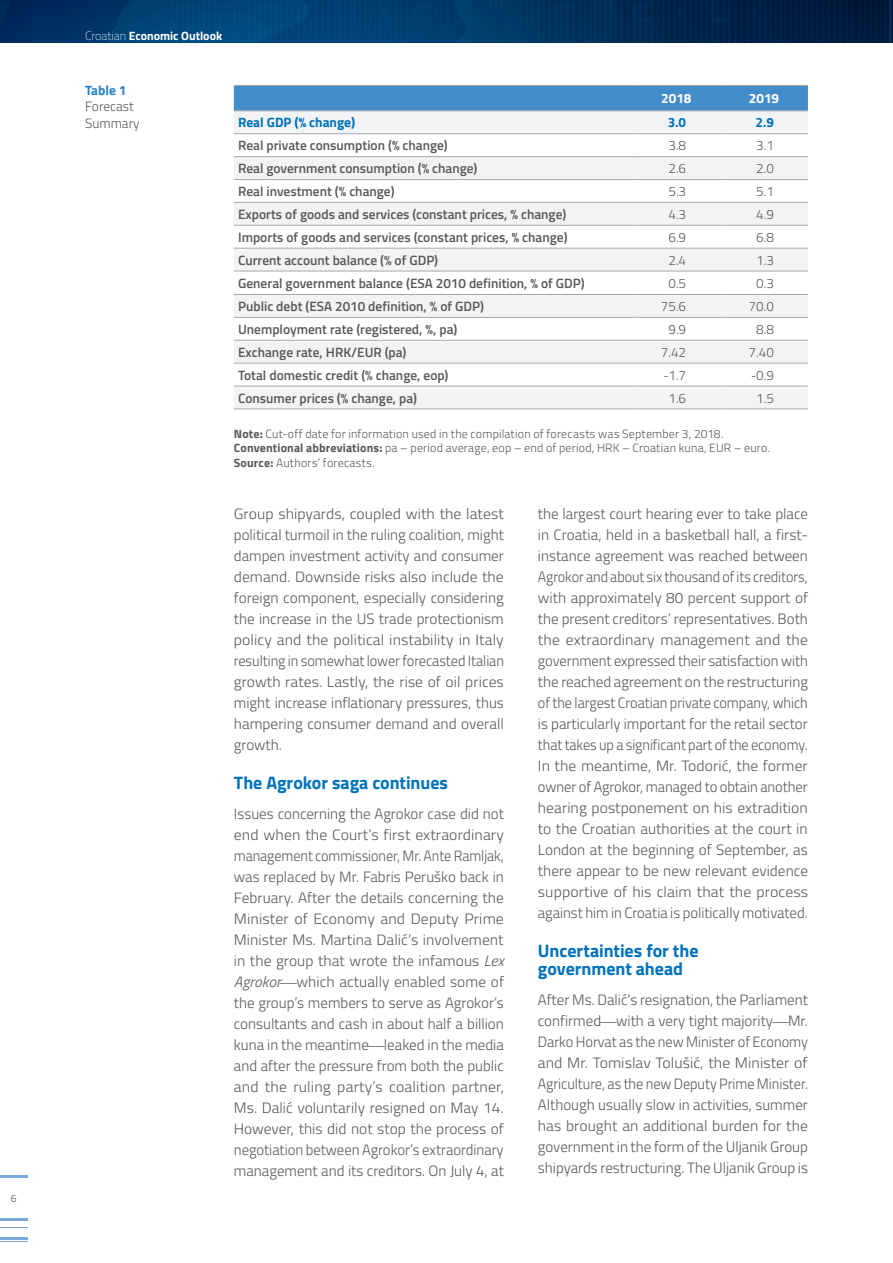
<style>
.page{position:relative;width:893px;height:1263px;background:#fff}
.page>*{position:absolute;margin:0;border:0;box-sizing:border-box;transform-origin:0 0}
.t1{font:700 18px/18px "Titillium";letter-spacing:-.005em;color:#0072bc}
.t2{font:300 15px/21px "Titillium";color:#57585a;text-align:justify}
.t3{font:300 15px/21px "Titillium";color:#57585a;text-align:justify;scale:1.05 1}
.t4{font:600 13.5px "Titillium";color:#57585a}
.t5{font:13.5px "Titillium Light Upright";color:#57585a}
.t6{font:700 13.5px "Titillium";color:#0072bc}
.t7{font:300 13.5px/16.2px "Titillium";color:#57585a}
.t8{font:700 13.5px "Titillium";color:#fff}
.t9{font:13.5px "Titillium Bold Upright";color:#0072bc}
.t10{font:700 13.5px "Titillium";color:#2783c5}
.t11{font:300 12px/14.4px "Titillium";letter-spacing:.015em;color:#57585a}
.t12{font:700 12px "Titillium";color:#fff}
.t13{font:300 10.5px "Titillium";color:#57585a}
.s1{font-weight:100}
.s2{font-weight:700}
.s3{font-style:italic}
</style>
<div class="page">
<img style="left:0;top:0;width:892px;height:43px">
<hr style="left:0;top:1218px;width:28px;height:2px;background:#7ca7d8">
<hr style="left:0;top:1237px;width:28px;height:2px;background:#7ca7d8">
<svg style="left:0;top:1227px;width:28px;height:1px"></svg>
<svg style="left:0;top:1241px;width:28px;height:1px"></svg>
<hr style="left:0;top:1175px;width:28px;height:3px;background:#7ca7d8">
<div style="left:234px;top:86px;width:574px;height:24px;background:#448dcb"></div>
<div style="left:234px;top:111px;width:574px;height:297px;background:#f2f3f4"></div>
<svg style="left:234px;top:134px;width:574px;height:252px"></svg>
<hr style="left:234px;top:85px;width:398px;height:1px;background:#a8a9ad">
<hr style="left:632px;top:85px;width:88px;height:1px;background:#a8a9ad">
<hr style="left:720px;top:85px;width:88px;height:1px;background:#a8a9ad">
<hr style="left:234px;top:110px;width:398px;height:1px;background:#a8a9ad">
<hr style="left:632px;top:110px;width:88px;height:1px;background:#a8a9ad">
<hr style="left:720px;top:110px;width:88px;height:1px;background:#a8a9ad">
<hr style="left:234px;top:133px;width:398px;height:1px;background:#a8a9ad">
<hr style="left:632px;top:133px;width:88px;height:1px;background:#a8a9ad">
<hr style="left:720px;top:133px;width:88px;height:1px;background:#a8a9ad">
<hr style="left:234px;top:156px;width:398px;height:1px;background:#a8a9ad">
<hr style="left:632px;top:156px;width:88px;height:1px;background:#a8a9ad">
<hr style="left:720px;top:156px;width:88px;height:1px;background:#a8a9ad">
<hr style="left:234px;top:179px;width:398px;height:1px;background:#a8a9ad">
<hr style="left:632px;top:179px;width:88px;height:1px;background:#a8a9ad">
<hr style="left:720px;top:179px;width:88px;height:1px;background:#a8a9ad">
<hr style="left:234px;top:202px;width:398px;height:1px;background:#a8a9ad">
<hr style="left:632px;top:202px;width:88px;height:1px;background:#a8a9ad">
<hr style="left:720px;top:202px;width:88px;height:1px;background:#a8a9ad">
<hr style="left:234px;top:225px;width:398px;height:1px;background:#a8a9ad">
<hr style="left:632px;top:225px;width:88px;height:1px;background:#a8a9ad">
<hr style="left:720px;top:225px;width:88px;height:1px;background:#a8a9ad">
<hr style="left:234px;top:248px;width:398px;height:1px;background:#a8a9ad">
<hr style="left:632px;top:248px;width:88px;height:1px;background:#a8a9ad">
<hr style="left:720px;top:248px;width:88px;height:1px;background:#a8a9ad">
<hr style="left:234px;top:271px;width:398px;height:1px;background:#a8a9ad">
<hr style="left:632px;top:271px;width:88px;height:1px;background:#a8a9ad">
<hr style="left:720px;top:271px;width:88px;height:1px;background:#a8a9ad">
<hr style="left:234px;top:294px;width:398px;height:1px;background:#a8a9ad">
<hr style="left:632px;top:294px;width:88px;height:1px;background:#a8a9ad">
<hr style="left:720px;top:294px;width:88px;height:1px;background:#a8a9ad">
<hr style="left:234px;top:317px;width:398px;height:1px;background:#a8a9ad">
<hr style="left:632px;top:317px;width:88px;height:1px;background:#a8a9ad">
<hr style="left:720px;top:317px;width:88px;height:1px;background:#a8a9ad">
<hr style="left:234px;top:340px;width:398px;height:1px;background:#a8a9ad">
<hr style="left:632px;top:340px;width:88px;height:1px;background:#a8a9ad">
<hr style="left:720px;top:340px;width:88px;height:1px;background:#a8a9ad">
<hr style="left:234px;top:363px;width:398px;height:1px;background:#a8a9ad">
<hr style="left:632px;top:363px;width:88px;height:1px;background:#a8a9ad">
<hr style="left:720px;top:363px;width:88px;height:1px;background:#a8a9ad">
<hr style="left:234px;top:386px;width:398px;height:1px;background:#a8a9ad">
<hr style="left:632px;top:386px;width:88px;height:1px;background:#a8a9ad">
<hr style="left:720px;top:386px;width:88px;height:1px;background:#a8a9ad">
<hr style="left:234px;top:408px;width:398px;height:1px;background:#a8a9ad">
<hr style="left:632px;top:408px;width:88px;height:1px;background:#a8a9ad">
<hr style="left:720px;top:408px;width:88px;height:1px;background:#a8a9ad">
<p class="t13" style="left:11px;top:1191px;width:7px">6</p>
<p class="t12" style="left:85px;top:27px;width:139px"><span class="s1">Croatian</span> Economic Outlook</p>
<p class="t10" style="left:85px;top:80px;width:43px">Table 1</p>
<p class="t7" style="left:85px;top:98px;width:56px">Forecast<br>Summary</p>
<p class="t8" style="left:661px;top:88px;width:32px">2018</p>
<p class="t8" style="left:749px;top:88px;width:32px">2019</p>
<p class="t6" style="left:238px;top:112px;width:119px">Real GDP (% change)</p>
<p class="t9" style="left:668px;top:112px;width:20px">3.0</p>
<p class="t9" style="left:756px;top:112px;width:20px">2.9</p>
<p class="t4" style="left:238px;top:135px;width:211px">Real private consumption (% change)</p>
<p class="t5" style="left:668px;top:136px;width:19px">3.8</p>
<p class="t5" style="left:756px;top:136px;width:19px">3.1</p>
<p class="t4" style="left:238px;top:158px;width:241px">Real government consumption (% change)</p>
<p class="t5" style="left:668px;top:159px;width:19px">2.6</p>
<p class="t5" style="left:756px;top:159px;width:19px">2.0</p>
<p class="t4" style="left:238px;top:181px;width:158px">Real investment (% change)</p>
<p class="t5" style="left:668px;top:181px;width:19px">5.3</p>
<p class="t5" style="left:756px;top:181px;width:19px">5.1</p>
<p class="t4" style="left:238px;top:204px;width:330px">Exports of goods and services (constant prices, % change)</p>
<p class="t5" style="left:668px;top:204px;width:19px">4.3</p>
<p class="t5" style="left:756px;top:204px;width:19px">4.9</p>
<p class="t4" style="left:238px;top:227px;width:331px">Imports of goods and services (constant prices, % change)</p>
<p class="t5" style="left:668px;top:227px;width:19px">6.9</p>
<p class="t5" style="left:756px;top:227px;width:19px">6.8</p>
<p class="t4" style="left:238px;top:250px;width:201px">Current account balance (% of GDP)</p>
<p class="t5" style="left:668px;top:250px;width:19px">2.4</p>
<p class="t5" style="left:756px;top:250px;width:19px">1.3</p>
<p class="t4" style="left:238px;top:273px;width:348px">General government balance (ESA 2010 definition, % of GDP)</p>
<p class="t5" style="left:668px;top:273px;width:19px">0.5</p>
<p class="t5" style="left:756px;top:273px;width:19px">0.3</p>
<p class="t4" style="left:238px;top:296px;width:247px">Public debt (ESA 2010 definition, % of GDP)</p>
<p class="t5" style="left:661px;top:296px;width:27px">75.6</p>
<p class="t5" style="left:749px;top:296px;width:27px">70.0</p>
<p class="t4" style="left:238px;top:319px;width:221px">Unemployment rate (registered, %, pa)</p>
<p class="t5" style="left:668px;top:319px;width:19px">9.9</p>
<p class="t5" style="left:756px;top:319px;width:19px">8.8</p>
<p class="t4" style="left:238px;top:342px;width:170px">Exchange rate, HRK/EUR (pa)</p>
<p class="t5" style="left:661px;top:342px;width:27px">7.42</p>
<p class="t5" style="left:749px;top:342px;width:27px">7.40</p>
<p class="t4" style="left:238px;top:365px;width:212px">Total domestic credit (% change, eop)</p>
<p class="t5" style="left:663px;top:365px;width:24px">-1.7</p>
<p class="t5" style="left:751px;top:365px;width:24px">-0.9</p>
<p class="t4" style="left:238px;top:388px;width:181px">Consumer prices (% change, pa)</p>
<p class="t5" style="left:668px;top:388px;width:19px">1.6</p>
<p class="t5" style="left:756px;top:388px;width:19px">1.5</p>
<p class="t11" style="left:234px;top:426px;width:538px"><span class="s2">Note:</span> Cut-off date for information used in the compilation of forecasts was September 3, 2018.<br><span class="s2">Conventional abbreviations:</span> pa – period average, eop – end of period, HRK – Croatian kuna, EUR – euro.<br><span class="s2">Source:</span> Authors’ forecasts.</p>
<p class="t3" style="left:234px;top:502px;width:259px">Group shipyards, coupled with the latest political turmoil in the ruling coalition, might dampen investment activity and consumer demand. Downside risks also include the foreign component, especially considering the increase in the US trade protectionism policy and the political instability in Italy resulting in somewhat lower forecasted Italian growth rates. Lastly, the rise of oil prices might increase inflationary pressures, thus hampering consumer demand and overall growth.</p>
<p class="t1" style="left:234px;top:773px;width:216px">The Agrokor saga continues</p>
<p class="t2" style="left:234px;top:802px;width:272px">Issues concerning the Agrokor case did not end when the Court’s first extraordinary management commissioner, Mr. Ante Ramljak, was replaced by Mr. Fabris Peruško back in February. After the details concerning the Minister of Economy and Deputy Prime Minister Ms. Martina Dalić’s involvement in the group that wrote the infamous <span class="s3">Lex Agrokor</span> which actually enabled some of the group’s members to serve as Agrokor’s consultants and cash in about half a billion kuna in the meantime leaked in the media and after the pressure from both the public and the ruling party’s coalition partner, Ms. Dalić voluntarily resigned on May 14.<br>However, this did not stop the process of negotiation between Agrokor’s extraordinary management and its creditors. On July 4, at</p>
<p class="t2" style="left:538px;top:502px;width:272px">the largest court hearing ever to take place in Croatia, held in a basketball hall, a first&shy;instance agreement was reached between Agrokor and about six thousand of its creditors, with approximately 80 percent support of the present creditors’ representatives. Both the extraordinary management and the government expressed their satisfaction with the reached agreement on the restructuring of the largest Croatian private company, which is particularly important for the retail sector that takes up a significant part of the economy.<br>In the meantime, Mr. Todorić, the former owner of Agrokor, managed to obtain another hearing postponement on his extradition to the Croatian authorities at the court in London at the beginning of September, as there appear to be new relevant evidence supportive of his claim that the process against him in Croatia is politically motivated.</p>
<p class="t1" style="left:538px;top:941px;width:162px">Uncertainties for the government ahead</p>
<p class="t2" style="left:538px;top:988px;width:272px">After Ms. Dalić’s resignation, the Parliament confirmed with a very tight majority Mr.<br>Darko Horvat as the new Minister of Economy and Mr. Tomislav Tolušić, the Minister of Agriculture, as the new Deputy Prime Minister.<br>Although usually slow in activities, summer has brought an additional burden for the government in the form of the Uljanik Group shipyards restructuring. The Uljanik Group is</p>
</div>
